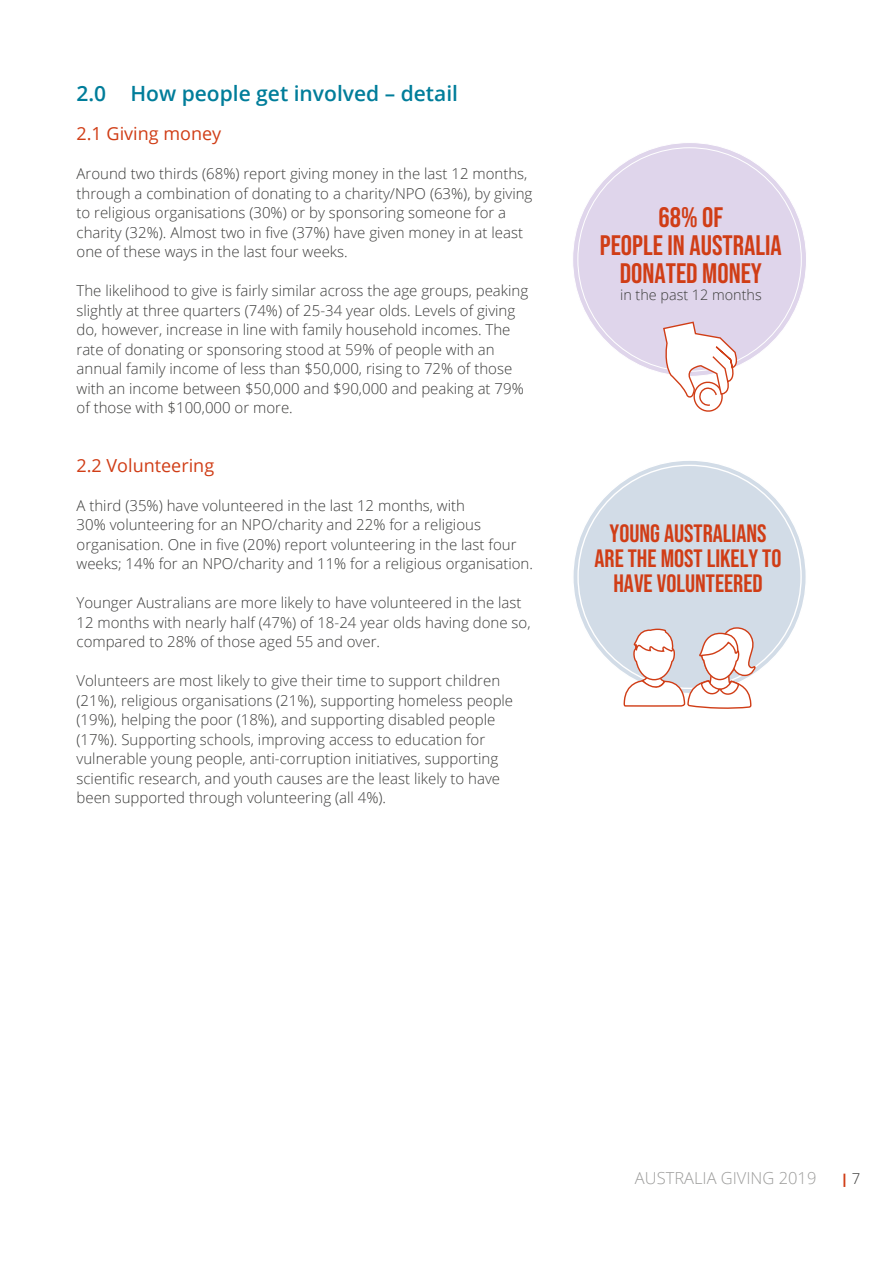
<style>
.page{position:relative;width:893px;height:1263px;background:#fff}
.page>*{position:absolute;margin:0;border:0;box-sizing:border-box;transform-origin:0 0}
.t1{font:28.2px/28.2px "Bebas Neue";color:#d03d16;text-align:center}
.t2{font:25.05px/25.2px "Bebas Neue";color:#d03d16;text-align:center}
.t3{font:600 21px "Open Sans";color:#007d9a}
.t4{font:18px "Open Sans";color:#d03d16}
.t5{font:300 16.5px "Open Sans";color:#9d9d9c}
.t6{font:300 15px/19.5px "Open Sans";color:#3c3c3b}
.t7{font:300 14.4px "Open Sans";color:#3c3c3b}
.t8{font:800 13.5px "Open Sans";color:#d03d16}
.s1{font-weight:300;font-size:15px;color:#3c3c3b}
</style>
<div class="page">
<svg style="left:573px;top:143px;width:233px;height:233px;fill:#dfd5eb"></svg>
<div style="left:578px;top:148px;width:223px;height:223px;background:#dfd5eb;border-radius:50%"></div>
<svg style="left:662px;top:321px;width:78px;height:91px"></svg>
<svg style="left:573px;top:460px;width:233px;height:233px;fill:#d2dce7"></svg>
<div style="left:578px;top:465px;width:223px;height:223px;background:#d2dce7;border-radius:50%"></div>
<svg style="left:623px;top:627px;width:132px;height:82px"></svg>
<h3 class="t3" style="left:77px;top:79px;width:383px">2.0 How people get involved – detail</h3>
<p class="t4" style="left:77px;top:121px;width:146px">2.1 Giving money</p>
<p class="t6" style="left:77px;top:164px;width:457px">Around two thirds (68%) report giving money in the last 12 months, through a combination of donating to a charity/NPO (63%), by giving to religious organisations (30%) or by sponsoring someone for a charity (32%). Almost two in five (37%) have given money in at least one of these ways in the last four weeks.</p>
<p class="t6" style="left:77px;top:281px;width:453px">The likelihood to give is fairly similar across the age groups, peaking slightly at three quarters (74%) of 25-34 year olds. Levels of giving do, however, increase in line with family household incomes. The rate of donating or sponsoring stood at 59% of people with an annual family income of less than $50,000, rising to 72% of those with an income between $50,000 and $90,000 and peaking at 79% of those with $100,000 or more.</p>
<p class="t4" style="left:77px;top:453px;width:139px">2.2 Volunteering</p>
<p class="t6" style="left:77px;top:495px;width:458px">A third (35%) have volunteered in the last 12 months, with<br>30% volunteering for an NPO/charity and 22% for a religious organisation. One in five (20%) report volunteering in the last four weeks; 14% for an NPO/charity and 11% for a religious organisation.</p>
<p class="t6" style="left:77px;top:593px;width:455px">Younger Australians are more likely to have volunteered in the last<br>12 months with nearly half (47%) of 18-24 year olds having done so, compared to 28% of those aged 55 and over.</p>
<p class="t6" style="left:77px;top:671px;width:438px">Volunteers are most likely to give their time to support children (21%), religious organisations (21%), supporting homeless people (19%), helping the poor (18%), and supporting disabled people (17%). Supporting schools, improving access to education for vulnerable young people, anti-corruption initiatives, supporting scientific research, and youth causes are the least likely to have been supported through volunteering (all 4%).</p>
<h1 class="t1" style="left:600px;top:202px;width:184px">68% OF<br>PEOPLE IN AUSTRALIA<br>DONATED MONEY</h1>
<p class="t7" style="left:620px;top:285px;width:143px">in the past 12 months</p>
<h2 class="t2" style="left:594px;top:520px;width:188px">YOUNG AUSTRALIANS<br>ARE THE MOST LIKELY TO<br>HAVE VOLUNTEERED</h2>
<p class="t5" style="left:635px;top:1167px;width:183px">AUSTRALIA GIVING 2019</p>
<p class="t8" style="left:841px;top:1169px;width:21px">| <span class="s1">7</span></p>
</div>
